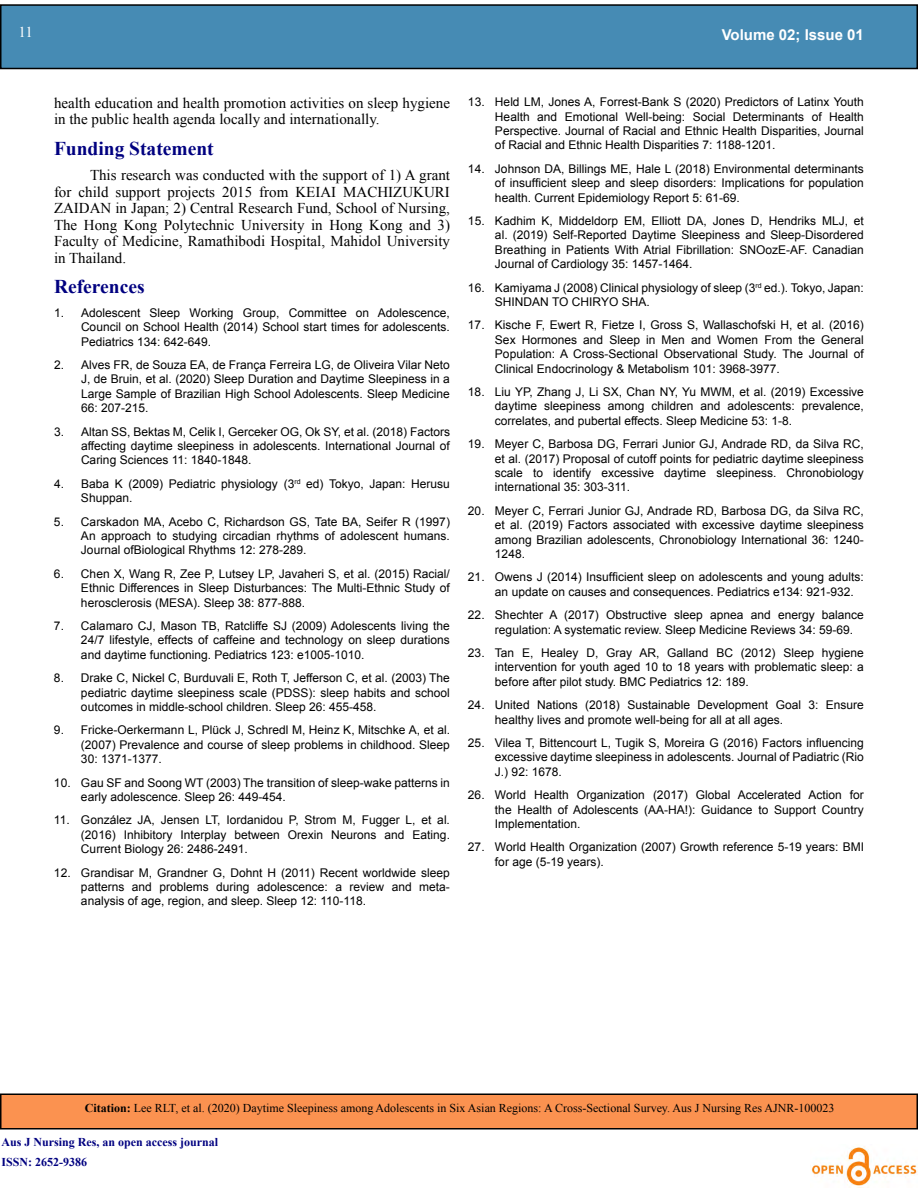
<style>
.page{position:relative;width:918px;height:1188px;background:#fff}
.page>*{position:absolute;margin:0;border:0;box-sizing:border-box;transform-origin:0 0}
.t1{font:700 19.5px "Times New Roman";color:#000080}
.t2{font:15px/16.5px "Times New Roman";color:#000}
.t3{font:700 15px "Arial";color:#fff}
.t4{font:15px "Times New Roman";color:#fff}
.t5{font:12px/14.4px "Arial";color:#000;text-align:justify}
.t6{font:12px "Times New Roman";color:#000}
.t7{font:700 12px/20.4px "Times New Roman";color:#000080}
.s1{font-weight:700}
</style>
<div class="page">
<div style="left:1px;top:1094px;width:916px;height:35px;background:#fb9250"></div>
<div style="left:0;top:1094px;width:918px;height:36px;border:2px solid #000"></div>
<div style="left:1px;top:5px;width:916px;height:64px;background:#468bb4"></div>
<div style="left:0;top:4px;width:918px;height:65px;border:2px solid #000"></div>
<img style="left:811px;top:1146px;width:107px;height:42px">
<p class="t4" style="left:18px;top:21px;width:16px">11</p>
<p class="t3" style="left:722px;top:24px;width:144px">Volume 02; Issue 01</p>
<p class="t2" style="left:54px;top:94px;width:398px">health education and health promotion activities on sleep hygiene in the public health agenda locally and internationally.</p>
<h1 class="t1" style="left:54px;top:135px;width:161px">Funding Statement</h1>
<p class="t2" style="left:54px;top:167px;width:398px;text-align:justify;text-indent:36px">This research was conducted with the support of 1) A grant for child support projects 2015 from KEIAI MACHIZUKURI ZAIDAN in Japan; 2) Central Research Fund, School of Nursing, The Hong Kong Polytechnic University in Hong Kong and 3)<br>Faculty of Medicine, Ramathibodi Hospital, Mahidol University in Thailand.</p>
<h1 class="t1" style="left:54px;top:273px;width:92px">References</h1>
<p class="t5" style="left:81px;top:305px;width:370px;text-indent:-27px">1. Adolescent Sleep Working Group, Committee on Adolescence, Council on School Health (2014) School start times for adolescents.<br>Pediatrics 134: 642-649.</p>
<p class="t5" style="left:81px;top:358px;width:370px;text-indent:-27px">2. Alves FR, de Souza EA, de França Ferreira LG, de Oliveira Vilar Neto J, de Bruin, et al. (2020) Sleep Duration and Daytime Sleepiness in a Large Sample of Brazilian High School Adolescents. Sleep Medicine 66: 207-215.</p>
<p class="t5" style="left:81px;top:424px;width:371px;text-indent:-27px">3. Altan SS, Bektas M, Celik I, Gerceker OG, Ok SY, et al. (2018) Factors affecting daytime sleepiness in adolescents. International Journal of Caring Sciences 11: 1840-1848.</p>
<p class="t5" style="left:81px;top:476px;width:370px;text-indent:-27px">4. Baba K (2009) Pediatric physiology (3<sup>rd</sup> ed) Tokyo, Japan: Herusu<br>Shuppan.</p>
<p class="t5" style="left:81px;top:514px;width:371px;text-indent:-27px">5. Carskadon MA, Acebo C, Richardson GS, Tate BA, Seifer R (1997)<br>An approach to studying circadian rhythms of adolescent humans.<br>Journal ofBiological Rhythms 12: 278-289.</p>
<p class="t5" style="left:81px;top:566px;width:370px;text-indent:-27px">6. Chen X, Wang R, Zee P, Lutsey LP, Javaheri S, et al. (2015) Racial/ Ethnic Differences in Sleep Disturbances: The Multi-Ethnic Study of herosclerosis (MESA). Sleep 38: 877-888.</p>
<p class="t5" style="left:81px;top:619px;width:371px;text-indent:-27px">7. Calamaro CJ, Mason TB, Ratcliffe SJ (2009) Adolescents living the 24/7 lifestyle, effects of caffeine and technology on sleep durations and daytime functioning. Pediatrics 123: e1005-1010.</p>
<p class="t5" style="left:81px;top:671px;width:371px;text-indent:-27px">8. Drake C, Nickel C, Burduvali E, Roth T, Jefferson C, et al. (2003) The pediatric daytime sleepiness scale (PDSS): sleep habits and school outcomes in middle-school children. Sleep 26: 455-458.</p>
<p class="t5" style="left:81px;top:723px;width:371px;text-indent:-27px">9. Fricke-Oerkermann L, Plück J, Schredl M, Heinz K, Mitschke A, et al. (2007) Prevalence and course of sleep problems in childhood. Sleep 30: 1371-1377.</p>
<p class="t5" style="left:81px;top:775px;width:371px;text-indent:-27px">10. Gau SF and Soong WT (2003) The transition of sleep-wake patterns in early adolescence. Sleep 26: 449-454.</p>
<p class="t5" style="left:81px;top:813px;width:371px;text-indent:-27px">11. González JA, Jensen LT, Iordanidou P, Strom M, Fugger L, et al. (2016) Inhibitory Interplay between Orexin Neurons and Eating.<br>Current Biology 26: 2486-2491.</p>
<p class="t5" style="left:81px;top:865px;width:370px;text-indent:-27px">12. Grandisar M, Grandner G, Dohnt H (2011) Recent worldwide sleep patterns and problems during adolescence: a review and meta&shy;analysis of age, region, and sleep. Sleep 12: 110-118.</p>
<p class="t5" style="left:495px;top:95px;width:370px;text-indent:-27px">13. Held LM, Jones A, Forrest-Bank S (2020) Predictors of Latinx Youth Health and Emotional Well-being: Social Determinants of Health Perspective. Journal of Racial and Ethnic Health Disparities, Journal of Racial and Ethnic Health Disparities 7: 1188-1201.</p>
<p class="t5" style="left:495px;top:162px;width:370px;text-indent:-27px">14. Johnson DA, Billings ME, Hale L (2018) Environmental determinants of insufficient sleep and sleep disorders: Implications for population health. Current Epidemiology Report 5: 61-69.</p>
<p class="t5" style="left:495px;top:214px;width:370px;text-indent:-27px">15. Kadhim K, Middeldorp EM, Elliott DA, Jones D, Hendriks MLJ, et al. (2019) Self-Reported Daytime Sleepiness and Sleep-Disordered Breathing in Patients With Atrial Fibrillation: SNOozE-AF. Canadian Journal of Cardiology 35: 1457-1464.</p>
<p class="t5" style="left:495px;top:280px;width:370px;text-indent:-27px">16. Kamiyama J (2008) Clinical physiology of sleep (3<sup>rd</sup> ed.). Tokyo, Japan:<br>SHINDAN TO CHIRYO SHA.</p>
<p class="t5" style="left:495px;top:318px;width:370px;text-indent:-27px">17. Kische F, Ewert R, Fietze I, Gross S, Wallaschofski H, et al. (2016)<br>Sex Hormones and Sleep in Men and Women From the General Population: A Cross-Sectional Observational Study. The Journal of Clinical Endocrinology &amp; Metabolism 101: 3968-3977.</p>
<p class="t5" style="left:495px;top:385px;width:371px;text-indent:-27px">18. Liu YP, Zhang J, Li SX, Chan NY, Yu MWM, et al. (2019) Excessive daytime sleepiness among children and adolescents: prevalence, correlates, and pubertal effects. Sleep Medicine 53: 1-8.</p>
<p class="t5" style="left:495px;top:437px;width:370px;text-indent:-27px">19. Meyer C, Barbosa DG, Ferrari Junior GJ, Andrade RD, da Silva RC, et al. (2017) Proposal of cutoff points for pediatric daytime sleepiness scale to identify excessive daytime sleepiness. Chronobiology international 35: 303-311.</p>
<p class="t5" style="left:495px;top:504px;width:370px;text-indent:-27px">20. Meyer C, Ferrari Junior GJ, Andrade RD, Barbosa DG, da Silva RC, et al. (2019) Factors associated with excessive daytime sleepiness among Brazilian adolescents, Chronobiology International 36: 1240- 1248.</p>
<p class="t5" style="left:495px;top:570px;width:370px;text-indent:-27px">21. Owens J (2014) Insufficient sleep on adolescents and young adults: an update on causes and consequences. Pediatrics e134: 921-932.</p>
<p class="t5" style="left:495px;top:608px;width:370px;text-indent:-27px">22. Shechter A (2017) Obstructive sleep apnea and energy balance regulation: A systematic review. Sleep Medicine Reviews 34: 59-69.</p>
<p class="t5" style="left:495px;top:646px;width:371px;text-indent:-27px">23. Tan E, Healey D, Gray AR, Galland BC (2012) Sleep hygiene intervention for youth aged 10 to 18 years with problematic sleep: a before after pilot study. BMC Pediatrics 12: 189.</p>
<p class="t5" style="left:495px;top:698px;width:370px;text-indent:-27px">24. United Nations (2018) Sustainable Development Goal 3: Ensure healthy lives and promote well-being for all at all ages.</p>
<p class="t5" style="left:495px;top:736px;width:370px;text-indent:-27px">25. Vilea T, Bittencourt L, Tugik S, Moreira G (2016) Factors influencing excessive daytime sleepiness in adolescents. Journal of Padiatric (Rio J.) 92: 1678.</p>
<p class="t5" style="left:495px;top:788px;width:370px;text-indent:-27px">26. World Health Organization (2017) Global Accelerated Action for the Health of Adolescents (AA-HA!): Guidance to Support Country Implementation.</p>
<p class="t5" style="left:495px;top:840px;width:371px;text-indent:-27px">27. World Health Organization (2007) Growth reference 5-19 years: BMI for age (5-19 years).</p>
<p class="t6" style="left:85px;top:1100px;width:751px"><span class="s1">Citation:</span> Lee RLT, et al. (2020) Daytime Sleepiness among Adolescents in Six Asian Regions: A Cross-Sectional Survey. Aus J Nursing Res AJNR-100023</p>
<p class="t7" style="left:2px;top:1131px;width:218px">Aus J Nursing Res, an open access journal<br>ISSN: 2652-9386</p>
</div>
